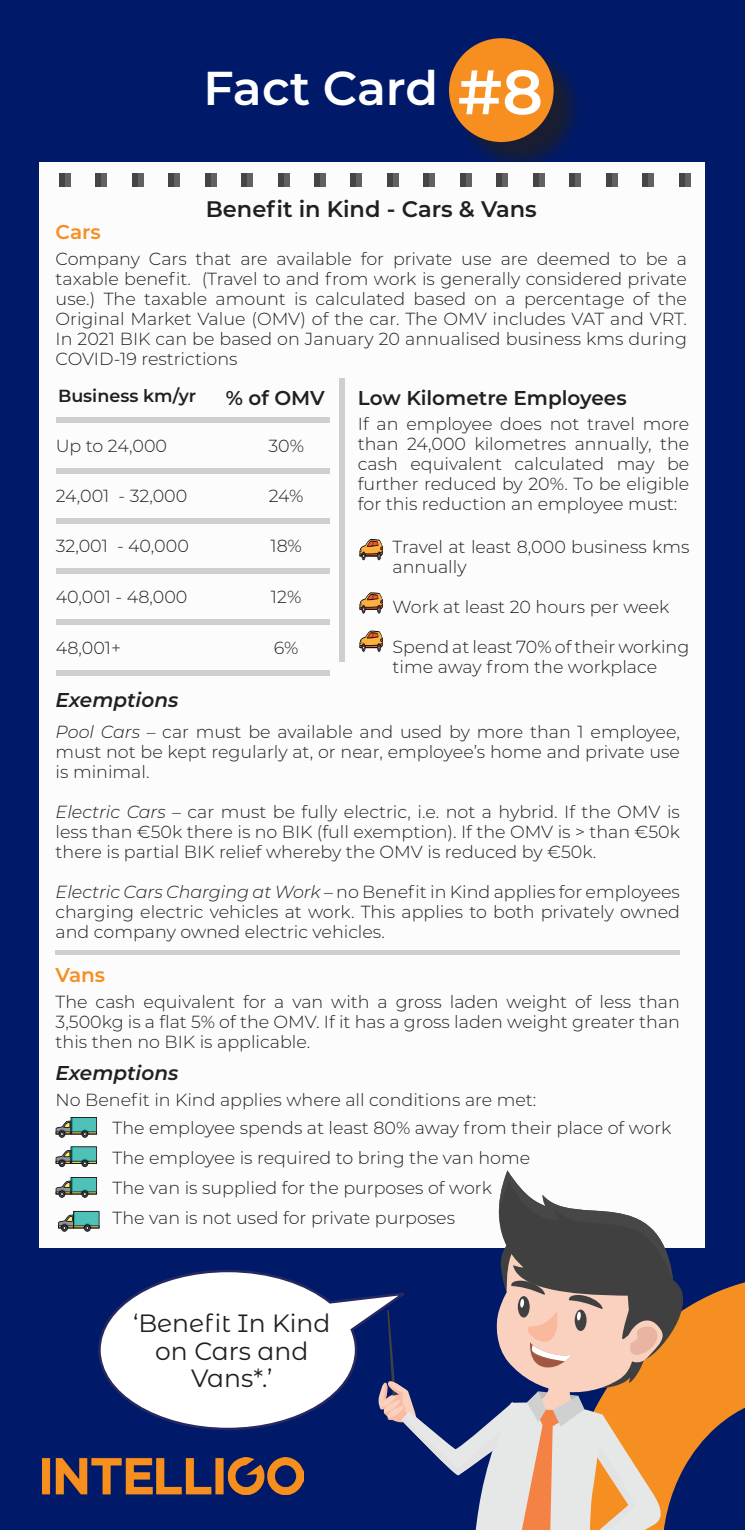
<style>
.page{position:relative;width:745px;height:1530px;background:#fff}
.page>*{position:absolute;margin:0;border:0;box-sizing:border-box;transform-origin:0 0}
.t1{font:600 62.5px "Montserrat";color:#fff}
.t2{font:600 47.5px "Montserrat";letter-spacing:-.005em;color:#fff}
.t3{font:25px/27.5px "Montserrat Alternates";color:#231f20;text-align:center}
.t4{font:600 22.5px "Montserrat";color:#231f20}
.t5{font:600 20px "Montserrat";color:#231f20}
.t6{font:italic 600 20px "Montserrat";color:#231f20}
.t7{font:600 20px "Montserrat";color:#f68e22}
.t8{font:300 17.5px/20px "Montserrat";color:#231f20;text-align:justify}
.t9{font:600 17.5px "Montserrat";color:#231f20}
.s1{font-style:italic}
</style>
<div class="page">
<div style="left:0;top:0;width:744px;height:1530px;background:#001a69"></div>
<svg style="left:702px;top:1282px;width:42px;height:160px;fill:#f68f21"></svg>
<img style="left:42px;top:1458px;width:261px;height:37px">
<div style="left:452px;top:42px;width:132px;height:130px;background:#231f20;opacity:.75"></div>
<div style="left:448px;top:38px;width:105px;height:104px;background:#f78f20;border-radius:50%"></div>
<div style="left:40px;top:162px;width:665px;height:1085px;background:#fcfcfc"></div>
<div style="left:59px;top:173px;width:12px;height:14px;background:#616161"></div>
<div style="left:59px;top:173px;width:6px;height:14px;background:#454545"></div>
<div style="left:95px;top:173px;width:12px;height:14px;background:#616161"></div>
<div style="left:95px;top:173px;width:6px;height:14px;background:#454545"></div>
<div style="left:132px;top:173px;width:12px;height:14px;background:#616161"></div>
<div style="left:132px;top:173px;width:6px;height:14px;background:#454545"></div>
<div style="left:168px;top:173px;width:12px;height:14px;background:#616161"></div>
<div style="left:168px;top:173px;width:6px;height:14px;background:#454545"></div>
<svg style="left:210px;top:173px;width:6px;height:14px"></svg>
<div style="left:204px;top:173px;width:6px;height:14px;background:#454545"></div>
<div style="left:241px;top:173px;width:12px;height:14px;background:#616161"></div>
<div style="left:241px;top:173px;width:6px;height:14px;background:#454545"></div>
<svg style="left:283px;top:173px;width:6px;height:14px"></svg>
<div style="left:277px;top:173px;width:6px;height:14px;background:#454545"></div>
<div style="left:314px;top:173px;width:12px;height:14px;background:#616161"></div>
<div style="left:314px;top:173px;width:6px;height:14px;background:#454545"></div>
<div style="left:350px;top:173px;width:12px;height:14px;background:#616161"></div>
<div style="left:350px;top:173px;width:6px;height:14px;background:#454545"></div>
<svg style="left:392px;top:173px;width:6px;height:14px"></svg>
<div style="left:386px;top:173px;width:6px;height:14px;background:#454545"></div>
<div style="left:423px;top:173px;width:12px;height:14px;background:#616161"></div>
<div style="left:423px;top:173px;width:6px;height:14px;background:#454545"></div>
<svg style="left:465px;top:173px;width:6px;height:14px"></svg>
<div style="left:459px;top:173px;width:6px;height:14px;background:#454545"></div>
<div style="left:496px;top:173px;width:12px;height:14px;background:#616161"></div>
<div style="left:496px;top:173px;width:6px;height:14px;background:#454545"></div>
<svg style="left:538px;top:173px;width:6px;height:14px"></svg>
<div style="left:532px;top:173px;width:6px;height:14px;background:#454545"></div>
<div style="left:569px;top:173px;width:11px;height:14px;background:#616161"></div>
<div style="left:569px;top:173px;width:6px;height:14px;background:#454545"></div>
<svg style="left:611px;top:173px;width:6px;height:14px"></svg>
<div style="left:605px;top:173px;width:6px;height:14px;background:#454545"></div>
<svg style="left:647px;top:173px;width:6px;height:14px"></svg>
<div style="left:641px;top:173px;width:6px;height:14px;background:#454545"></div>
<svg style="left:684px;top:173px;width:6px;height:14px"></svg>
<div style="left:678px;top:173px;width:6px;height:14px;background:#454545"></div>
<div style="left:56px;top:950px;width:623px;height:5px;background:#cfcfcf"></div>
<svg style="left:58px;top:1211px;width:41px;height:20px"></svg>
<svg style="left:56px;top:1117px;width:41px;height:20px"></svg>
<svg style="left:56px;top:1146px;width:41px;height:20px"></svg>
<svg style="left:56px;top:1177px;width:41px;height:20px"></svg>
<svg style="left:359px;top:539px;width:24px;height:21px"></svg>
<div style="left:56px;top:418px;width:273px;height:5px;background:#cfcfcf"></div>
<div style="left:56px;top:468px;width:273px;height:5px;background:#cfcfcf"></div>
<div style="left:56px;top:518px;width:273px;height:5px;background:#cfcfcf"></div>
<div style="left:56px;top:569px;width:273px;height:5px;background:#cfcfcf"></div>
<div style="left:56px;top:619px;width:273px;height:6px;background:#cfcfcf"></div>
<div style="left:56px;top:670px;width:273px;height:5px;background:#cfcfcf"></div>
<div style="left:340px;top:378px;width:5px;height:284px;background:#cfcfcf"></div>
<svg style="left:359px;top:592px;width:24px;height:22px"></svg>
<svg style="left:359px;top:631px;width:24px;height:21px"></svg>
<svg style="left:98px;top:1270px;width:279px;height:160px"></svg>
<svg style="left:377px;top:1170px;width:325px;height:360px"></svg>
<p class="t2" style="left:203px;top:55px;width:236px">Fact Card</p>
<p class="t1" style="left:457px;top:48px;width:87px">#8</p>
<p class="t7" style="left:56px;top:218px;width:47px">Cars</p>
<p class="t4" style="left:205px;top:193px;width:332px">Benefit in Kind - Cars &amp; Vans</p>
<p class="t8" style="left:56px;top:249px;width:632px">Company Cars that are available for private use are deemed to be a taxable benefit. (Travel to and from work is generally considered private use.) The taxable amount is calculated based on a percentage of the Original Market Value (OMV) of the car. The OMV includes VAT and VRT.<br>In 2021 BIK can be based on January 20 annualised business kms during COVID-19 restrictions</p>
<p class="t9" style="left:58px;top:383px;width:140px">Business km/yr</p>
<p class="t5" style="left:226px;top:383px;width:100px">% of OMV</p>
<p class="t8" style="left:56px;top:435px;width:113px">Up to 24,000</p>
<p class="t8" style="left:268px;top:435px;width:37px">30%</p>
<p class="t8" style="left:56px;top:485px;width:133px">24,001 - 32,000</p>
<p class="t8" style="left:269px;top:485px;width:36px">24%</p>
<p class="t8" style="left:56px;top:536px;width:134px">32,001 - 40,000</p>
<p class="t8" style="left:270px;top:536px;width:33px">18%</p>
<p class="t8" style="left:56px;top:586px;width:133px">40,001 - 48,000</p>
<p class="t8" style="left:271px;top:586px;width:32px">12%</p>
<p class="t8" style="left:56px;top:637px;width:67px">48,001+</p>
<p class="t8" style="left:274px;top:637px;width:26px">6%</p>
<p class="t5" style="left:357px;top:383px;width:270px">Low Kilometre Employees</p>
<p class="t8" style="left:357px;top:413px;width:333px">If an employee does not travel more than 24,000 kilometres annually, the cash equivalent calculated may be further reduced by 20%. To be eligible for this reduction an employee must:</p>
<p class="t8" style="left:392px;top:536px;width:298px">Travel at least 8,000 business kms annually</p>
<p class="t8" style="left:392px;top:596px;width:278px">Work at least 20 hours per week</p>
<p class="t8" style="left:392px;top:636px;width:298px">Spend at least 70% of their working time away from the workplace</p>
<p class="t6" style="left:56px;top:685px;width:124px">Exemptions</p>
<p class="t8" style="left:56px;top:721px;width:625px"><span class="s1">Pool Cars</span> – car must be available and used by more than 1 employee, must not be kept regularly at, or near, employee’s home and private use is minimal.</p>
<p class="t8" style="left:56px;top:801px;width:625px"><span class="s1">Electric Cars</span> – car must be fully electric, i.e. not a hybrid. If the OMV is less than €50k there is no BIK (full exemption). If the OMV is &gt; than €50k there is partial BIK relief whereby the OMV is reduced by €50k.</p>
<p class="t8" style="left:56px;top:881px;width:625px"><span class="s1">Electric Cars Charging at Work</span> – no Benefit in Kind applies for employees charging electric vehicles at work. This applies to both privately owned and company owned electric vehicles.</p>
<p class="t7" style="left:56px;top:960px;width:51px">Vans</p>
<p class="t8" style="left:56px;top:991px;width:625px">The cash equivalent for a van with a gross laden weight of less than 3,500kg is a flat 5% of the OMV. If it has a gross laden weight greater than this then no BIK is applicable.</p>
<p class="t6" style="left:56px;top:1058px;width:124px">Exemptions</p>
<p class="t8" style="left:112px;top:1117px;width:560px">The employee spends at least 80% away from their place of work</p>
<p class="t8" style="left:112px;top:1147px;width:419px">The employee is required to bring the van home</p>
<p class="t8" style="left:112px;top:1177px;width:380px">The van is supplied for the purposes of work</p>
<p class="t8" style="left:112px;top:1207px;width:344px">The van is not used for private purposes</p>
<p class="t8" style="left:56px;top:1089px;width:482px">No Benefit in Kind applies where all conditions are met:</p>
<p class="t3" style="left:133px;top:1309px;width:199px">‘Benefit In Kind on Cars and<br>Vans*.’</p>
</div>
